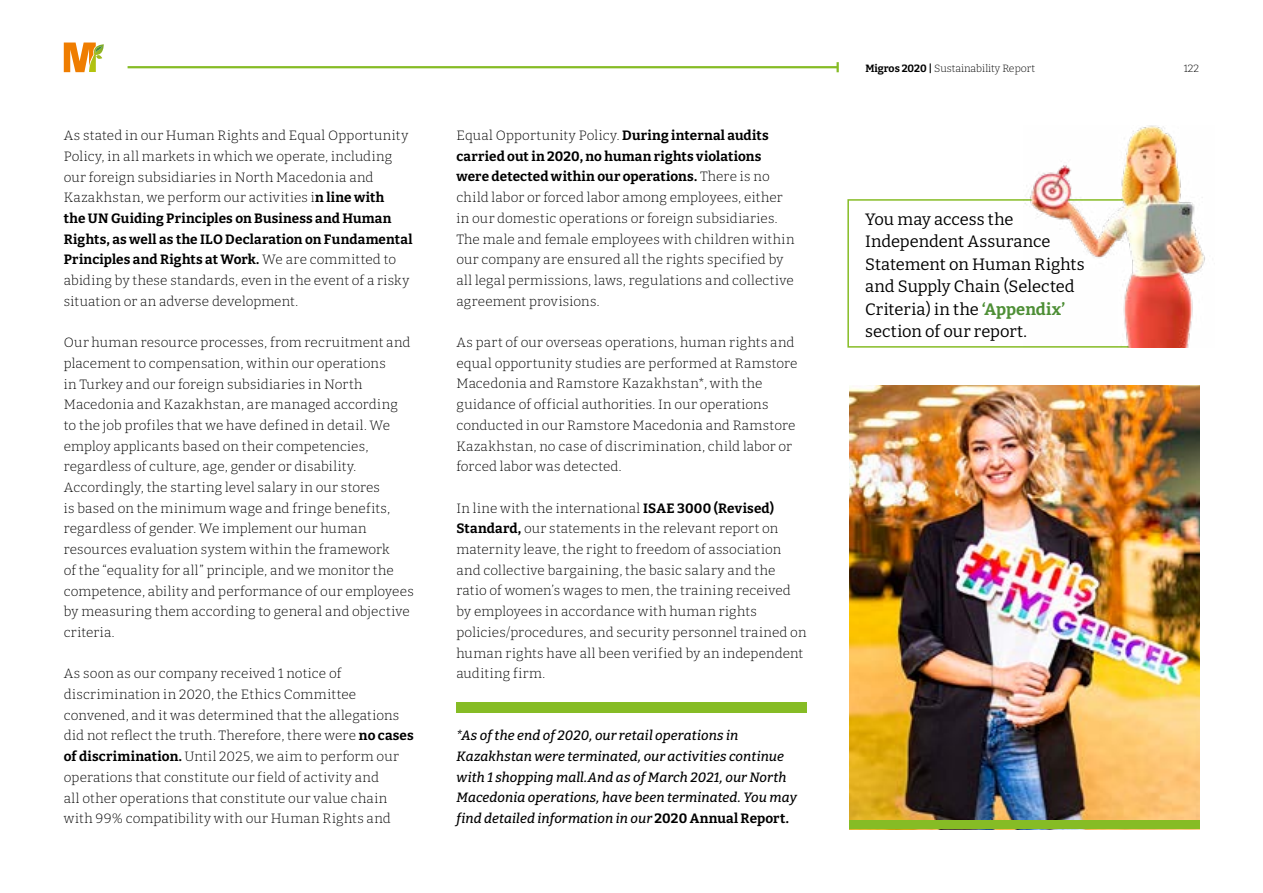
<style>
.page{position:relative;width:1263px;height:893px;background:#fff}
.page>*{position:absolute;margin:0;border:0;box-sizing:border-box;transform-origin:0 0}
.t1{font:16.5px/22.5px "Bitter";color:#000}
.t2{font:300 13.5px/20.7px "Bitter";letter-spacing:.015em;color:#000}
.t3{font:italic 500 13.5px/20.7px "Bitter";letter-spacing:.005em;color:#000}
.t4{font:300 10.5px "Bitter";color:#000}
.s1{font-weight:700}
.s2{font-weight:700;font-style:normal}
.s3{font-weight:700;color:#4e8f36}
</style>
<div class="page">
<hr style="left:128px;top:66px;width:710px;height:2px;background:#86bc25">
<svg style="left:836px;top:62px;width:3px;height:10px"></svg>
<svg style="left:64px;top:43px;width:40px;height:29px"></svg>
<div style="left:456px;top:702px;width:350px;height:10px;background:#86bc25"></div>
<img style="left:849px;top:386px;width:350px;height:435px">
<div style="left:849px;top:821px;width:350px;height:8px;background:#86bc25"></div>
<div style="left:847px;top:199px;width:320px;height:149px;border:2px solid #86bc25"></div>
<img style="left:1023px;top:125px;width:182px;height:223px">
<p class="t2" style="left:64px;top:125px;width:350px">As stated in our Human Rights and Equal Opportunity Policy, in all markets in which we operate, including our foreign subsidiaries in North Macedonia and Kazakhstan, we perform our activities i<span class="s1">n line with<br>the UN Guiding Principles on Business and Human Rights, as well as the ILO Declaration on Fundamental Principles and Rights at Work.</span> We are committed to abiding by these standards, even in the event of a risky situation or an adverse development.</p>
<p class="t2" style="left:64px;top:332px;width:351px">Our human resource processes, from recruitment and placement to compensation, within our operations<br>in Turkey and our foreign subsidiaries in North Macedonia and Kazakhstan, are managed according<br>to the job profiles that we have defined in detail. We employ applicants based on their competencies, regardless of culture, age, gender or disability.<br>Accordingly, the starting level salary in our stores<br>is based on the minimum wage and fringe benefits, regardless of gender. We implement our human resources evaluation system within the framework<br>of the “equality for all” principle, and we monitor the competence, ability and performance of our employees by measuring them according to general and objective criteria.</p>
<p class="t2" style="left:64px;top:663px;width:351px">As soon as our company received 1 notice of discrimination in 2020, the Ethics Committee convened, and it was determined that the allegations did not reflect the truth. Therefore, there were <span class="s1">no cases of discrimination.</span> Until 2025, we aim to perform our operations that constitute our field of activity and<br>all other operations that constitute our value chain with 99% compatibility with our Human Rights and</p>
<p class="t2" style="left:456px;top:125px;width:340px">Equal Opportunity Policy. <span class="s1">During internal audits carried out in 2020, no human rights violations were detected within our operations.</span> There is no child labor or forced labor among employees, either in our domestic operations or foreign subsidiaries.<br>The male and female employees with children within our company are ensured all the rights specified by all legal permissions, laws, regulations and collective agreement provisions.</p>
<p class="t2" style="left:456px;top:332px;width:343px">As part of our overseas operations, human rights and equal opportunity studies are performed at Ramstore Macedonia and Ramstore Kazakhstan*, with the guidance of official authorities. In our operations conducted in our Ramstore Macedonia and Ramstore Kazakhstan, no case of discrimination, child labor or forced labor was detected.</p>
<p class="t2" style="left:456px;top:497px;width:352px">In line with the international <span class="s1">ISAE 3000 (Revised)<br>Standard,</span> our statements in the relevant report on maternity leave, the right to freedom of association and collective bargaining, the basic salary and the ratio of women’s wages to men, the training received by employees in accordance with human rights policies/procedures, and security personnel trained on human rights have all been verified by an independent auditing firm.</p>
<p class="t3" style="left:456px;top:725px;width:342px">*As of the end of 2020, our retail operations in Kazakhstan were terminated, our activities continue with 1 shopping mall.And as of March 2021, our North Macedonia operations, have been terminated. You may find detailed information in our <span class="s2">2020 Annual Report.</span></p>
<p class="t4" style="left:865px;top:62px;width:171px"><span class="s1">Migros 2020 |</span> Sustainability Report</p>
<p class="t4" style="left:1184px;top:62px;width:17px">122</p>
<p class="t1" style="left:865px;top:207px;width:221px">You may access the<br>Independent Assurance<br>Statement on Human Rights and Supply Chain (Selected<br>Criteria) in the <span class="s3">‘Appendix’ </span>section of our report.</p>
</div>
